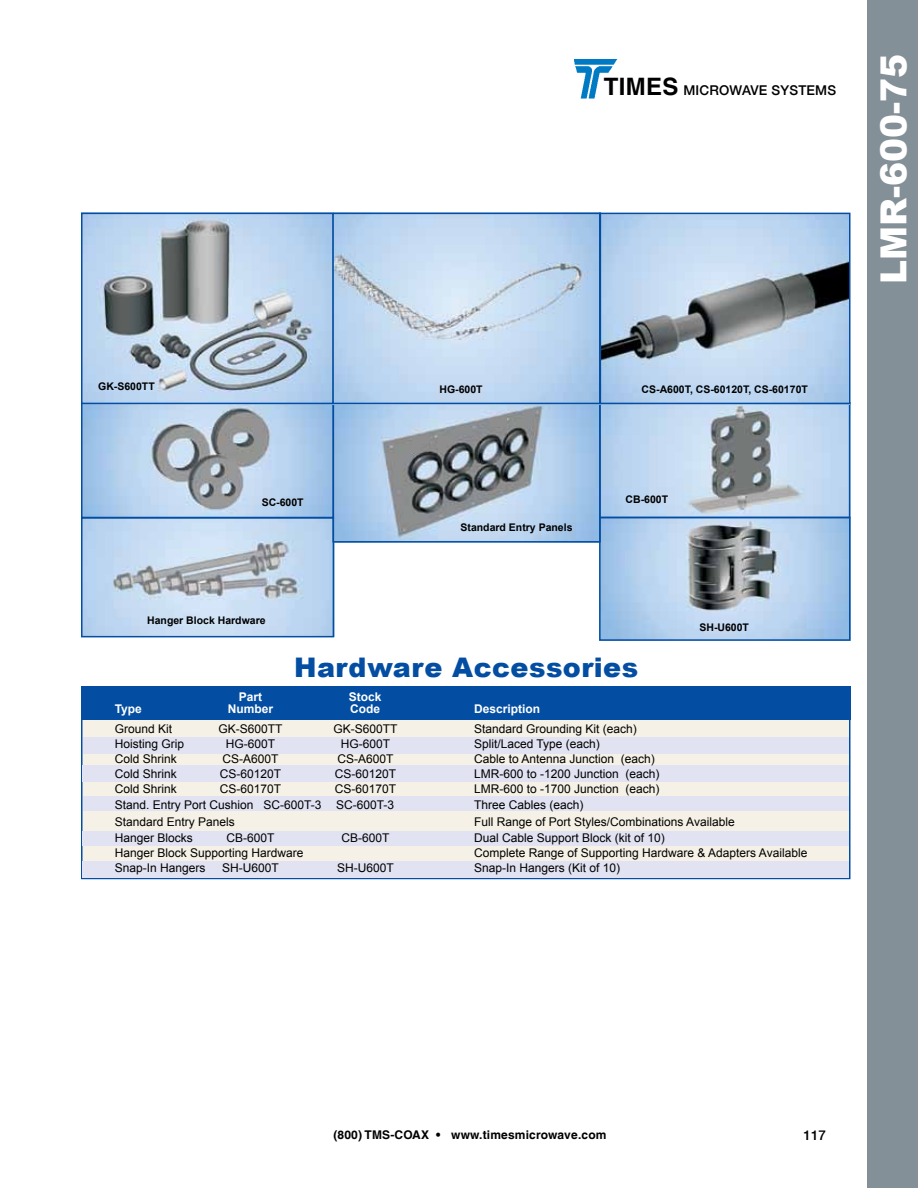
<style>
.page{position:relative;width:918px;height:1188px;background:#fff}
.page>*{position:absolute;margin:0;border:0;box-sizing:border-box;transform-origin:0 0}
.t1{font:900 36px "Arial";color:#fff}
.t2{font:900 27px "Arial";letter-spacing:.015em;color:#034ea2}
.t3{font:500 13.5px "Helvetica Neue LT";letter-spacing:.015em;color:#000}
.t4{font:12px "Arial";color:#000}
.t5{font:700 12px "Helvetica LT";letter-spacing:.015em;color:#000}
.t6{font:700 12px "Arial";color:#fff}
.t7{font:700 10.5px "Arial";color:#000}
.s1{font-family:"Helvetica LT";font-weight:700;font-size:24px}
</style>
<div class="page">
<img style="left:574px;top:59px;width:43px;height:39px">
<div style="left:868px;top:0;width:50px;height:1188px;background:#839097"></div>
<div style="left:81px;top:687px;width:769px;height:192px;background:#f5f1e6;border:2px solid #034ea2"></div>
<div style="left:81px;top:687px;width:769px;height:33px;background:#034ea2"></div>
<div style="left:83px;top:737px;width:766px;height:17px;background:#e1e2f2"></div>
<div style="left:82px;top:765px;width:767px;height:17px;background:#e1e2f2"></div>
<div style="left:82px;top:831px;width:767px;height:14px;background:#e1e2f2"></div>
<div style="left:84px;top:796px;width:765px;height:15px;background:#e1e2f2"></div>
<img style="left:84px;top:520px;width:247px;height:114px">
<img style="left:602px;top:405px;width:245px;height:233px">
<img style="left:84px;top:405px;width:247px;height:110px">
<img style="left:335px;top:405px;width:263px;height:135px">
<div style="left:332px;top:402px;width:269px;height:141px;border:2px solid #034ea2"></div>
<div style="left:599px;top:402px;width:251px;height:116px;border:2px solid #034ea2"></div>
<div style="left:81px;top:517px;width:253px;height:120px;border:2px solid #034ea2"></div>
<div style="left:599px;top:517px;width:251px;height:124px;border:2px solid #034ea2"></div>
<img style="left:84px;top:216px;width:763px;height:185px">
<div style="left:332px;top:213px;width:269px;height:191px;border:2px solid #034ea2"></div>
<div style="left:599px;top:213px;width:251px;height:191px;border:2px solid #034ea2"></div>
<div style="left:81px;top:213px;width:253px;height:191px;border:2px solid #034ea2"></div>
<div style="left:82px;top:861px;width:767px;height:17px;background:#e1e2f2"></div>
<p class="t3" style="left:604px;top:82px;width:234px"><span class="s1">TIMES</span> MICROWAVE SYSTEMS</p>
<p class="t7" style="left:98px;top:379px;width:58px">GK-S600TT</p>
<p class="t7" style="left:439px;top:383px;width:45px">HG-600T</p>
<p class="t7" style="left:642px;top:382px;width:168px">CS-A600T, CS-60120T, CS-60170T</p>
<p class="t7" style="left:262px;top:495px;width:44px">SC-600T</p>
<p class="t7" style="left:461px;top:520px;width:114px">Standard Entry Panels</p>
<p class="t7" style="left:626px;top:493px;width:44px">CB-600T</p>
<p class="t7" style="left:147px;top:613px;width:120px">Hanger Block Hardware</p>
<h2 class="t2" style="left:294px;top:648px;width:346px">Hardware Accessories</h2>
<p class="t6" style="left:239px;top:688px;width:25px">Part</p>
<p class="t6" style="left:349px;top:688px;width:34px">Stock</p>
<p class="t7" style="left:699px;top:620px;width:51px">SH-U600T</p>
<p class="t6" style="left:115px;top:701px;width:29px">Type</p>
<p class="t6" style="left:228px;top:701px;width:47px">Number</p>
<p class="t6" style="left:350px;top:701px;width:31px">Code</p>
<p class="t6" style="left:474px;top:701px;width:68px">Description</p>
<p class="t4" style="left:115px;top:721px;width:59px">Ground Kit</p>
<p class="t4" style="left:219px;top:721px;width:66px">GK-S600TT</p>
<p class="t4" style="left:333px;top:721px;width:66px">GK-S600TT</p>
<p class="t4" style="left:474px;top:721px;width:164px">Standard Grounding Kit (each)</p>
<p class="t4" style="left:115px;top:736px;width:71px">Hoisting Grip</p>
<p class="t4" style="left:226px;top:736px;width:51px">HG-600T</p>
<p class="t4" style="left:341px;top:736px;width:51px">HG-600T</p>
<p class="t4" style="left:474px;top:736px;width:127px">Split/Laced Type (each)</p>
<p class="t4" style="left:115px;top:751px;width:64px">Cold Shrink</p>
<p class="t4" style="left:223px;top:751px;width:58px">CS-A600T</p>
<p class="t4" style="left:337px;top:751px;width:58px">CS-A600T</p>
<p class="t4" style="left:474px;top:751px;width:182px">Cable to Antenna Junction (each)</p>
<p class="t4" style="left:115px;top:766px;width:64px">Cold Shrink</p>
<p class="t4" style="left:220px;top:766px;width:63px">CS-60120T</p>
<p class="t4" style="left:335px;top:766px;width:63px">CS-60120T</p>
<p class="t4" style="left:474px;top:766px;width:187px">LMR-600 to -1200 Junction (each)</p>
<p class="t4" style="left:115px;top:781px;width:64px">Cold Shrink</p>
<p class="t4" style="left:220px;top:781px;width:63px">CS-60170T</p>
<p class="t4" style="left:335px;top:781px;width:63px">CS-60170T</p>
<p class="t4" style="left:474px;top:781px;width:187px">LMR-600 to -1700 Junction (each)</p>
<p class="t4" style="left:115px;top:797px;width:281px">Stand. Entry Port Cushion SC-600T-3 SC-600T-3</p>
<p class="t4" style="left:474px;top:797px;width:111px">Three Cables (each)</p>
<p class="t4" style="left:115px;top:814px;width:122px">Standard Entry Panels</p>
<p class="t4" style="left:474px;top:814px;width:262px">Full Range of Port Styles/Combinations Available</p>
<p class="t4" style="left:115px;top:830px;width:80px">Hanger Blocks</p>
<p class="t4" style="left:227px;top:830px;width:50px">CB-600T</p>
<p class="t4" style="left:341px;top:830px;width:50px">CB-600T</p>
<p class="t4" style="left:474px;top:830px;width:192px">Dual Cable Support Block (kit of 10)</p>
<p class="t4" style="left:115px;top:845px;width:190px">Hanger Block Supporting Hardware</p>
<p class="t4" style="left:474px;top:845px;width:335px">Complete Range of Supporting Hardware &amp; Adapters Available</p>
<p class="t4" style="left:115px;top:860px;width:92px">Snap-In Hangers</p>
<p class="t4" style="left:222px;top:860px;width:58px">SH-U600T</p>
<p class="t4" style="left:337px;top:860px;width:58px">SH-U600T</p>
<p class="t4" style="left:474px;top:860px;width:148px">Snap-In Hangers (Kit of 10)</p>
<h1 class="t1" style="left:868px;top:284px;width:232px;rotate:-90deg">LMR-600-75</h1>
<p class="t5" style="left:333px;top:1128px;width:275px">(800) TMS-COAX • www.timesmicrowave.com</p>
<p class="t3" style="left:804px;top:1127px;width:24px">117</p>
</div>
